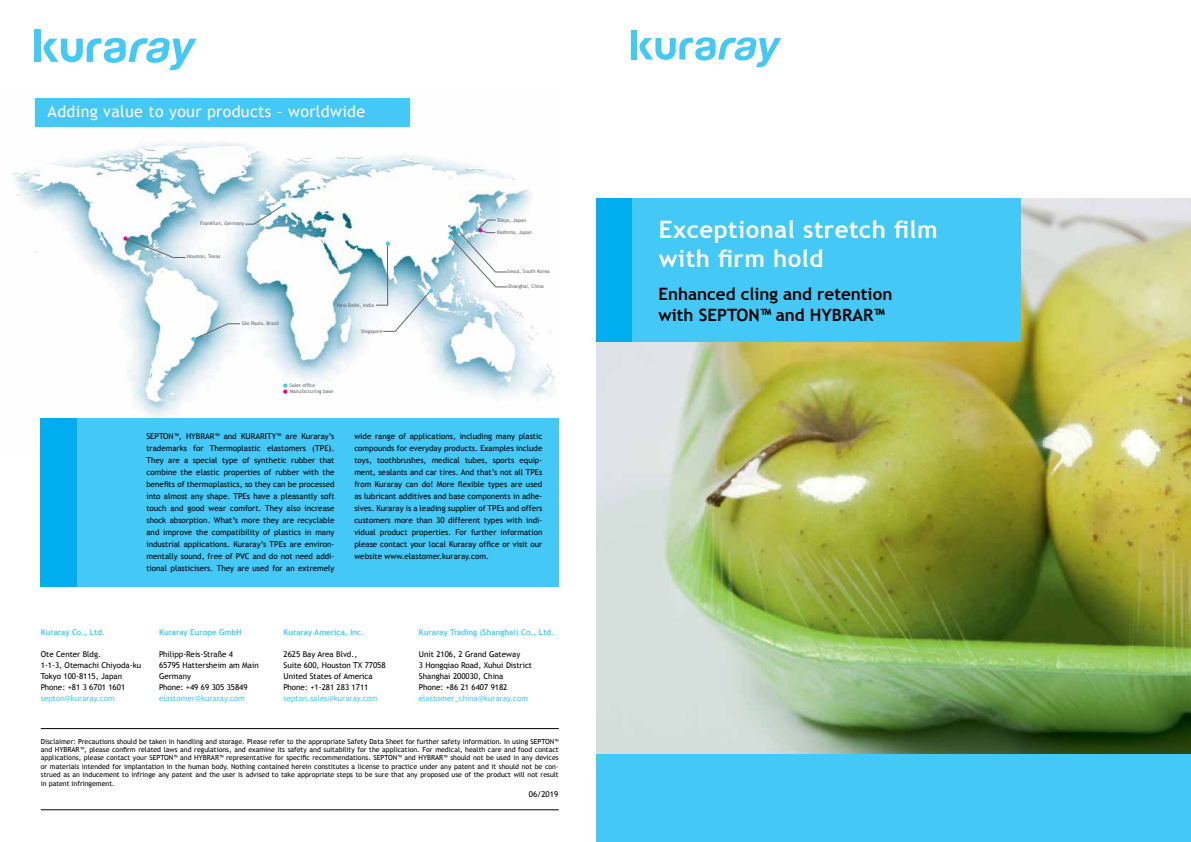
<style>
.page{position:relative;width:1191px;height:842px;background:#fff}
.page>*{position:absolute;margin:0;border:0;box-sizing:border-box;transform-origin:0 0}
.t1{font:700 24px/28.8px "Trebuchet MS";letter-spacing:.02em;color:#fff}
.t2{font:700 17px/20.4px "Trebuchet MS";color:#000}
.t3{font:16px "Trebuchet MS";letter-spacing:.02em;color:#fff}
.t4{font:8px/12px "Trebuchet MS";color:#000}
.t5{font:8px "Trebuchet MS";color:#44c8f5}
.t6{font:700 8px "Trebuchet MS";color:#44c8f5}
.t7{font:7px/8.4px "Trebuchet MS";color:#000;text-align:justify}
.t8{font:5px/6.1px "Trebuchet MS";color:#636466}
</style>
<div class="page">
<img style="left:596px;top:199px;width:595px;height:556px">
<div style="left:506px;top:199px;width:514px;height:143px;background:#44c8f5"></div>
<div style="left:397px;top:199px;width:234px;height:143px;background:#00aeef"></div>
<div style="left:631px;top:30px;width:6px;height:30px;background:#44c8f5"></div>
<svg style="left:639px;top:37px;width:142px;height:30px"></svg>
<div style="left:533px;top:755px;width:658px;height:87px;background:#44c8f5"></div>
<div style="left:0;top:0;width:595px;height:842px;background:#fff"></div>
<img style="left:11px;top:126px;width:544px;height:323px">
<div style="left:35px;top:30px;width:6px;height:32px;background:#44c8f5"></div>
<svg style="left:44px;top:38px;width:152px;height:32px"></svg>
<div style="left:41px;top:418px;width:517px;height:169px;background:#44c8f5"></div>
<div style="left:41px;top:418px;width:36px;height:169px;background:#00aeef"></div>
<div style="left:35px;top:98px;width:375px;height:28px;background:#44c8f5"></div>
<svg style="left:245px;top:203px;width:41px;height:22px"></svg>
<svg style="left:123px;top:236px;width:62px;height:22px"></svg>
<hr style="left:41px;top:728px;width:517px;height:1px;background:#000">
<hr style="left:41px;top:809px;width:517px;height:1px;background:#000">
<hr style="left:387px;top:243px;width:1px;height:62px;background:#636466">
<svg style="left:376px;top:289px;width:57px;height:43px"></svg>
<svg style="left:283px;top:383px;width:4px;height:11px"></svg>
<svg style="left:191px;top:323px;width:49px;height:18px"></svg>
<svg style="left:386px;top:242px;width:4px;height:4px"></svg>
<svg style="left:448px;top:219px;width:59px;height:69px"></svg>
<h3 class="t3" style="left:48px;top:102px;width:319px">Adding value to your products – worldwide</h3>
<p class="t8" style="left:200px;top:220px;width:46px">Frankfurt, Germany</p>
<p class="t8" style="left:187px;top:254px;width:35px">Houston, Texas</p>
<p class="t8" style="left:242px;top:321px;width:39px">São Paulo, Brazil</p>
<p class="t8" style="left:337px;top:302px;width:38px">New Delhi, India</p>
<p class="t8" style="left:361px;top:328px;width:23px">Singapore</p>
<p class="t8" style="left:290px;top:382px;width:45px">Sales office<br>Manufacturing base</p>
<p class="t8" style="left:497px;top:217px;width:31px">Tokyo, Japan</p>
<p class="t8" style="left:497px;top:229px;width:36px">Kashima, Japan</p>
<p class="t8" style="left:507px;top:268px;width:44px">Seoul, South Korea</p>
<p class="t8" style="left:508px;top:284px;width:37px">Shanghai, China</p>
<p class="t4" style="left:146px;top:430px;width:189px;text-align:justify">SEPTON™, HYBRAR™ and KURARITY™ are Kuraray’s trademarks for Thermoplastic elastomers (TPE).<br>They are a special type of synthetic rubber that combine the elastic properties of rubber with the benefits of thermoplastics, so they can be processed into almost any shape. TPEs have a pleasantly soft touch and good wear comfort. They also increase shock absorption. What’s more they are recyclable and improve the compatibility of plastics in many industrial applications. Kuraray’s TPEs are environ&shy;mentally sound, free of PVC and do not need addi&shy;tional plasticisers. They are used for an extremely</p>
<p class="t4" style="left:354px;top:430px;width:189px;text-align:justify">wide range of applications, including many plastic compounds for everyday products. Examples include toys, toothbrushes, medical tubes, sports equip&shy;ment, sealants and car tires. And that’s not all TPEs from Kuraray can do! More flexible types are used as lubricant additives and base components in adhe&shy;sives. Kuraray is a leading supplier of TPEs and offers customers more than 30 different types with indi&shy;vidual product properties. For further information please contact your local Kuraray office or visit our website www.elastomer.kuraray.com.</p>
<p class="t6" style="left:41px;top:627px;width:66px">Kuraray Co., Ltd.</p>
<p class="t4" style="left:41px;top:649px;width:102px;line-height:11px">Ote Center Bldg.<br>1-1-3, Otemachi Chiyoda-ku<br>Tokyo 100-8115, Japan<br>Phone: +81 3 6701 1601</p>
<p class="t5" style="left:41px;top:693px;width:75px">septon@kuraray.com</p>
<p class="t6" style="left:159px;top:627px;width:84px">Kuraray Europe GmbH</p>
<p class="t4" style="left:159px;top:649px;width:101px;line-height:11px">Philipp-Reis-Straße 4<br>65795 Hattersheim am Main<br>Germany<br>Phone: +49 69 305 35849</p>
<p class="t5" style="left:159px;top:693px;width:87px">elastomer@kuraray.com</p>
<p class="t6" style="left:283px;top:627px;width:82px">Kuraray America, Inc.</p>
<p class="t4" style="left:283px;top:649px;width:104px;line-height:11px">2625 Bay Area Blvd.,<br>Suite 600, Houston TX 77058<br>United States of America<br>Phone: +1-281 283 1711</p>
<p class="t5" style="left:283px;top:693px;width:96px">septon.sales@kuraray.com</p>
<p class="t6" style="left:419px;top:627px;width:137px">Kuraray Trading (Shanghai) Co., Ltd.</p>
<p class="t4" style="left:419px;top:649px;width:115px;line-height:11px">Unit 2106, 2 Grand Gateway<br>3 Hongqiao Road, Xuhui District<br>Shanghai 200030, China<br>Phone: +86 21 6407 9182</p>
<p class="t5" style="left:419px;top:693px;width:111px">elastomer_china@kuraray.com</p>
<p class="t7" style="left:41px;top:737px;width:519px">Disclaimer: Precautions should be taken in handling and storage. Please refer to the appropriate Safety Data Sheet for further safety information. In using SEPTON™ and HYBRAR™, please confirm related laws and regulations, and examine its safety and suitability for the application. For medical, health care and food contact applications, please contact your SEPTON™ and HYBRAR™ representative for specific recommendations. SEPTON™ and HYBRAR™ should not be used in any devices or materials intended for implantation in the human body. Nothing contained herein constitutes a license to practice under any patent and it should not be con&shy;strued as an inducement to infringe any patent and the user is advised to take appropriate steps to be sure that any proposed use of the product will not result in patent infringement.</p>
<p class="t4" style="left:529px;top:789px;width:31px">06/2019</p>
<h1 class="t1" style="left:659px;top:216px;width:280px">Exceptional stretch film with firm hold</h1>
<h2 class="t2" style="left:658px;top:284px;width:235px">Enhanced cling and retention with SEPTON™ and HYBRAR™</h2>
</div>
